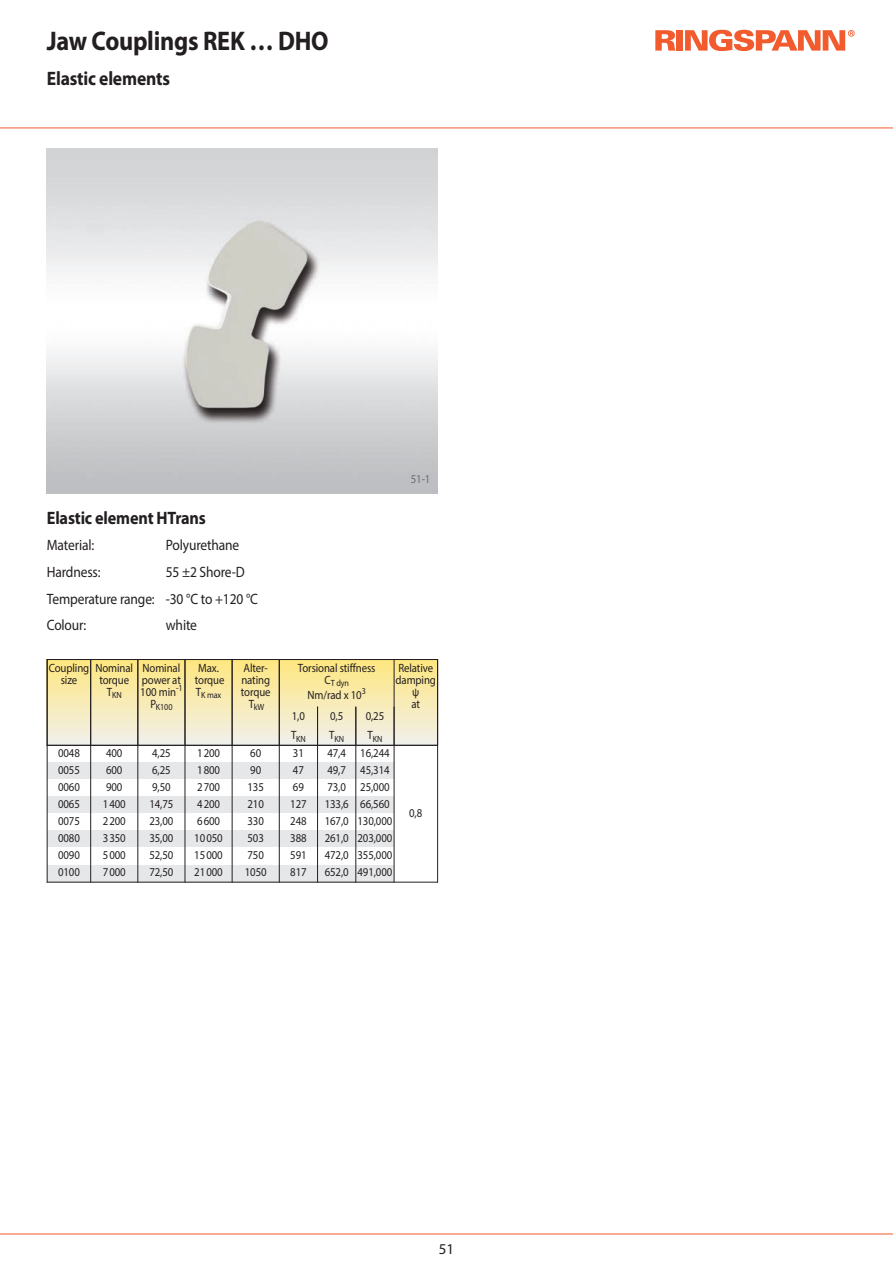
<style>
.page{position:relative;width:893px;height:1263px;background:#fff}
.page>*{position:absolute;margin:0;border:0;box-sizing:border-box;transform-origin:0 0}
.t1{font:700 27px "Myriad Pro";letter-spacing:-.01em;color:#231f20;scale:.9 1}
.t2{font:700 19.5px "Myriad Pro";letter-spacing:-.01em;color:#231f20;scale:.9 1}
.t3{font:700 18px "Myriad Pro";letter-spacing:-.01em;color:#231f20;scale:.9 1}
.t4{font:15px/26.7px "Myriad Pro";letter-spacing:-.01em;color:#231f20;scale:.9 1}
.t5{font:15px "Myriad Pro";letter-spacing:-.01em;color:#231f20}
.t6{font:12px/12px "Myriad Pro";letter-spacing:-.01em;color:#231f20;text-align:center;scale:.9 1}
.t7{font:12px "Myriad Pro";color:#6c6d70;scale:.9 1}
.t8{font:9px "Myriad Pro";letter-spacing:-.015em;color:#231f20;scale:.9 1}
</style>
<div class="page">
<hr style="left:0;top:1233px;width:893px;height:1px;background:#f15b2e">
<hr style="left:0;top:128px;width:893px;height:1px;background:#f15b2e">
<img style="left:47px;top:149px;width:391px;height:344px">
<svg style="left:675px;top:30px;width:2px;height:21px"></svg>
<svg style="left:655px;top:30px;width:20px;height:21px"></svg>
<div style="left:677px;top:30px;width:6px;height:21px;background:#f15b2e"></div>
<svg style="left:685px;top:30px;width:170px;height:21px"></svg>
<div style="left:47px;top:659px;width:391px;height:86px;background:linear-gradient(to bottom,#fde57e,#edece7)"></div>
<div style="left:47px;top:763px;width:44px;height:17px;background:#e6e7e9"></div>
<div style="left:91px;top:763px;width:47px;height:17px;background:#e6e7e9"></div>
<div style="left:138px;top:763px;width:47px;height:17px;background:#e6e7e9"></div>
<div style="left:185px;top:763px;width:47px;height:17px;background:#e6e7e9"></div>
<div style="left:232px;top:763px;width:47px;height:17px;background:#e6e7e9"></div>
<div style="left:279px;top:763px;width:39px;height:17px;background:#e6e7e9"></div>
<div style="left:318px;top:763px;width:38px;height:17px;background:#e6e7e9"></div>
<div style="left:356px;top:763px;width:38px;height:17px;background:#e6e7e9"></div>
<div style="left:47px;top:797px;width:44px;height:17px;background:#e6e7e9"></div>
<div style="left:91px;top:797px;width:47px;height:17px;background:#e6e7e9"></div>
<div style="left:138px;top:797px;width:47px;height:17px;background:#e6e7e9"></div>
<div style="left:185px;top:797px;width:47px;height:17px;background:#e6e7e9"></div>
<div style="left:232px;top:797px;width:47px;height:17px;background:#e6e7e9"></div>
<div style="left:279px;top:797px;width:39px;height:17px;background:#e6e7e9"></div>
<div style="left:318px;top:797px;width:38px;height:17px;background:#e6e7e9"></div>
<div style="left:356px;top:797px;width:38px;height:17px;background:#e6e7e9"></div>
<div style="left:47px;top:831px;width:44px;height:17px;background:#e6e7e9"></div>
<div style="left:91px;top:831px;width:47px;height:17px;background:#e6e7e9"></div>
<div style="left:138px;top:831px;width:47px;height:17px;background:#e6e7e9"></div>
<div style="left:185px;top:831px;width:47px;height:17px;background:#e6e7e9"></div>
<div style="left:232px;top:831px;width:47px;height:17px;background:#e6e7e9"></div>
<div style="left:279px;top:831px;width:39px;height:17px;background:#e6e7e9"></div>
<div style="left:318px;top:831px;width:38px;height:17px;background:#e6e7e9"></div>
<div style="left:356px;top:831px;width:38px;height:17px;background:#e6e7e9"></div>
<div style="left:47px;top:865px;width:44px;height:17px;background:#e6e7e9"></div>
<div style="left:91px;top:865px;width:47px;height:17px;background:#e6e7e9"></div>
<div style="left:138px;top:865px;width:47px;height:17px;background:#e6e7e9"></div>
<div style="left:185px;top:865px;width:47px;height:17px;background:#e6e7e9"></div>
<div style="left:232px;top:865px;width:47px;height:17px;background:#e6e7e9"></div>
<div style="left:279px;top:865px;width:39px;height:17px;background:#e6e7e9"></div>
<div style="left:318px;top:865px;width:38px;height:17px;background:#e6e7e9"></div>
<div style="left:356px;top:865px;width:38px;height:17px;background:#e6e7e9"></div>
<hr style="left:47px;top:659px;width:1px;height:223px;background:#231f20">
<hr style="left:90px;top:659px;width:1px;height:223px;background:#231f20">
<hr style="left:138px;top:659px;width:1px;height:223px;background:#231f20">
<hr style="left:185px;top:659px;width:1px;height:223px;background:#231f20">
<hr style="left:232px;top:659px;width:1px;height:223px;background:#231f20">
<hr style="left:279px;top:659px;width:1px;height:223px;background:#231f20">
<hr style="left:317px;top:707px;width:1px;height:175px;background:#231f20">
<hr style="left:356px;top:707px;width:1px;height:175px;background:#231f20">
<hr style="left:394px;top:707px;width:1px;height:175px;background:#231f20">
<hr style="left:437px;top:659px;width:1px;height:223px;background:#231f20">
<hr style="left:47px;top:882px;width:391px;height:1px;background:#231f20">
<hr style="left:394px;top:659px;width:1px;height:87px;background:#231f20">
<hr style="left:47px;top:659px;width:391px;height:1px;background:#231f20">
<hr style="left:47px;top:745px;width:391px;height:1px;background:#231f20">
<h1 class="t1" style="left:47px;top:31px;width:315px">Jaw Couplings REK … DHO</h1>
<h2 class="t2" style="left:47px;top:71px;width:138px">Elastic elements</h2>
<h3 class="t3" style="left:47px;top:511px;width:178px">Elastic element HTrans</h3>
<p class="t4" style="left:47px;top:533px;width:54px">Material:</p>
<p class="t4" style="left:166px;top:533px;width:83px">Polyurethane</p>
<p class="t4" style="left:47px;top:560px;width:61px">Hardness:</p>
<p class="t4" style="left:47px;top:560px;width:236px;text-indent:119px">55 ±2 Shore-D<br>Temperature range: -30 °C to +120 °C<br>Colour:</p>
<p class="t4" style="left:166px;top:613px;width:36px">white</p>
<p class="t6" style="left:49px;top:663px;width:47px">Coupling size</p>
<p class="t6" style="left:95px;top:663px;width:43px">Nominal torque</p>
<p class="t8" style="left:107px;top:692px;width:18px"><sup>T</sup>KN</p>
<p class="t6" style="left:140px;top:663px;width:48px;text-align:left">Nominal power at<br>100 min<sup>-1</sup></p>
<p class="t8" style="left:150px;top:704px;width:26px"><sup>P</sup>K100</p>
<p class="t6" style="left:195px;top:663px;width:35px;text-align:left">Max. torque</p>
<p class="t8" style="left:196px;top:692px;width:30px"><sup>T</sup>K max</p>
<p class="t6" style="left:241px;top:663px;width:35px;text-align:left">Alter - nating torque</p>
<p class="t8" style="left:249px;top:704px;width:19px"><sup>T</sup>kW</p>
<p class="t7" style="left:411px;top:474px;width:23px">51-1</p>
<p class="t6" style="left:298px;top:663px;width:88px">Torsional stiffness</p>
<p class="t8" style="left:324px;top:680px;width:29px"><sup>C</sup>T dyn</p>
<p class="t6" style="left:308px;top:690px;width:66px">Nm/rad x 10<sup>3</sup></p>
<p class="t6" style="left:292px;top:711px;width:16px">1,0</p>
<p class="t6" style="left:330px;top:711px;width:16px">0,5</p>
<p class="t6" style="left:366px;top:711px;width:22px">0,25</p>
<p class="t8" style="left:291px;top:735px;width:18px"><sup>T</sup>KN</p>
<p class="t8" style="left:329px;top:735px;width:18px"><sup>T</sup>KN</p>
<p class="t8" style="left:368px;top:735px;width:18px"><sup>T</sup>KN</p>
<p class="t6" style="left:396px;top:663px;width:46px">Relative damping ψ<br>at</p>
<p class="t6" style="left:58px;top:748px;width:26px">0048</p>
<p class="t6" style="left:106px;top:748px;width:20px">400</p>
<p class="t6" style="left:152px;top:748px;width:22px">4,25</p>
<p class="t6" style="left:197px;top:748px;width:27px">1 200</p>
<p class="t6" style="left:250px;top:748px;width:14px">60</p>
<p class="t6" style="left:293px;top:748px;width:14px">31</p>
<p class="t6" style="left:327px;top:748px;width:71px">47,4 16,244</p>
<p class="t6" style="left:58px;top:765px;width:26px">0055</p>
<p class="t6" style="left:106px;top:765px;width:20px">600</p>
<p class="t6" style="left:152px;top:765px;width:22px">6,25</p>
<p class="t6" style="left:197px;top:765px;width:27px">1 800</p>
<p class="t6" style="left:250px;top:765px;width:14px">90</p>
<p class="t6" style="left:293px;top:765px;width:14px">47</p>
<p class="t6" style="left:327px;top:765px;width:71px">49,7 45,314</p>
<p class="t6" style="left:58px;top:782px;width:26px">0060</p>
<p class="t6" style="left:106px;top:782px;width:20px">900</p>
<p class="t6" style="left:152px;top:782px;width:22px">9,50</p>
<p class="t6" style="left:197px;top:782px;width:27px">2 700</p>
<p class="t6" style="left:248px;top:782px;width:20px">135</p>
<p class="t6" style="left:293px;top:782px;width:14px">69</p>
<p class="t6" style="left:327px;top:782px;width:71px">73,0 25,000</p>
<p class="t6" style="left:58px;top:799px;width:26px">0065</p>
<p class="t6" style="left:103px;top:799px;width:27px">1 400</p>
<p class="t6" style="left:149px;top:799px;width:28px">14,75</p>
<p class="t6" style="left:197px;top:799px;width:27px">4 200</p>
<p class="t6" style="left:248px;top:799px;width:20px">210</p>
<p class="t6" style="left:290px;top:799px;width:20px">127</p>
<p class="t6" style="left:325px;top:799px;width:74px">133,6 66,560</p>
<p class="t6" style="left:58px;top:816px;width:26px">0075</p>
<p class="t6" style="left:103px;top:816px;width:27px">2 200</p>
<p class="t6" style="left:149px;top:816px;width:28px">23,00</p>
<p class="t6" style="left:197px;top:816px;width:27px">6 600</p>
<p class="t6" style="left:248px;top:816px;width:20px">330</p>
<p class="t6" style="left:290px;top:816px;width:20px">248</p>
<p class="t6" style="left:325px;top:816px;width:77px">167,0 130,000</p>
<p class="t6" style="left:58px;top:833px;width:26px">0080</p>
<p class="t6" style="left:103px;top:833px;width:27px">3 350</p>
<p class="t6" style="left:149px;top:833px;width:28px">35,00</p>
<p class="t6" style="left:194px;top:833px;width:33px">10 050</p>
<p class="t6" style="left:248px;top:833px;width:20px">503</p>
<p class="t6" style="left:290px;top:833px;width:20px">388</p>
<p class="t6" style="left:325px;top:833px;width:77px">261,0 203,000</p>
<p class="t6" style="left:58px;top:850px;width:26px">0090</p>
<p class="t6" style="left:103px;top:850px;width:27px">5 000</p>
<p class="t6" style="left:149px;top:850px;width:28px">52,50</p>
<p class="t6" style="left:194px;top:850px;width:33px">15 000</p>
<p class="t6" style="left:248px;top:850px;width:20px">750</p>
<p class="t6" style="left:290px;top:850px;width:20px">591</p>
<p class="t6" style="left:325px;top:850px;width:77px">472,0 355,000</p>
<p class="t6" style="left:58px;top:867px;width:26px">0100</p>
<p class="t6" style="left:103px;top:867px;width:27px">7 000</p>
<p class="t6" style="left:149px;top:867px;width:28px">72,50</p>
<p class="t6" style="left:194px;top:867px;width:33px">21 000</p>
<p class="t6" style="left:245px;top:867px;width:26px">1050</p>
<p class="t6" style="left:290px;top:867px;width:20px">817</p>
<p class="t6" style="left:325px;top:867px;width:77px">652,0 491,000</p>
<p class="t6" style="left:409px;top:808px;width:16px">0,8</p>
<p class="t5" style="left:439px;top:1244px;width:17px">51</p>
</div>
